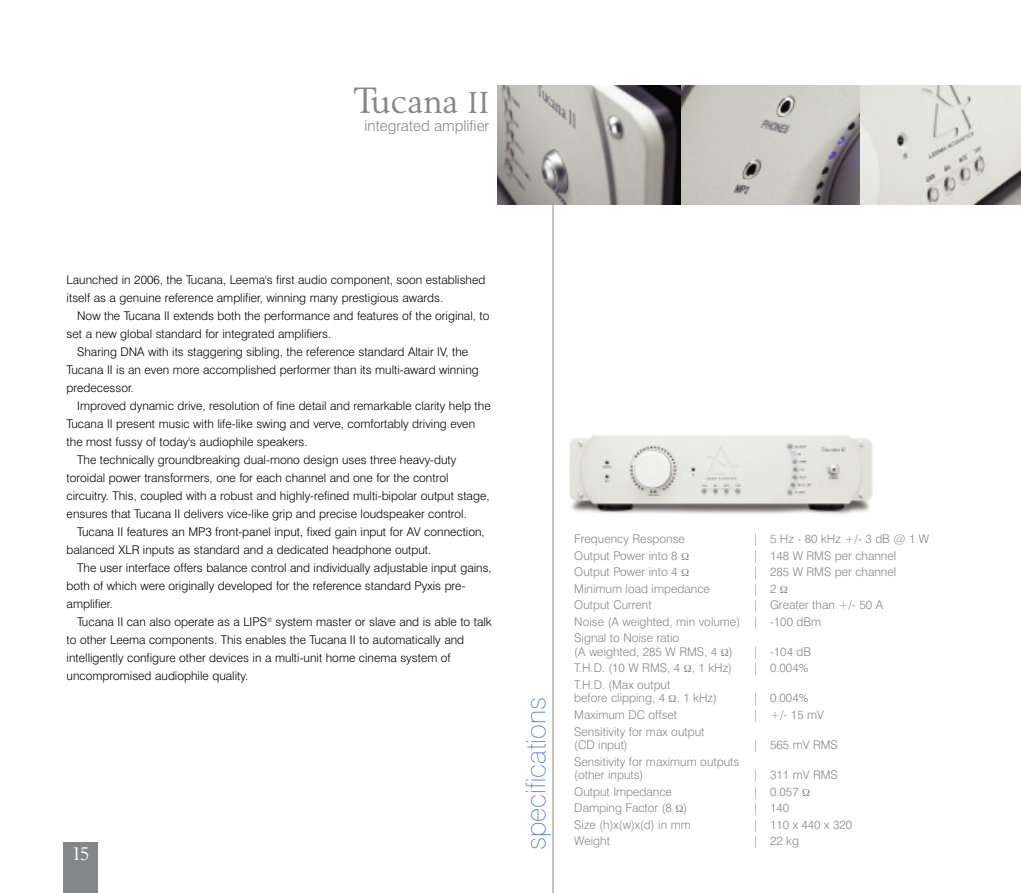
<style>
.page{position:relative;width:1021px;height:893px;background:#fff}
.page>*{position:absolute;margin:0;border:0;box-sizing:border-box;transform-origin:0 0}
.t1{font:36px "Revival 565 BT";color:#84878a}
.t2{font:100 27px "Swiss 721 BT";color:#537cd8}
.t3{font:18px "Revival 565 BT";color:#fff}
.t4{font:300 15px "Swiss 721 BT";color:#84878a}
.t5{font:300 12px/18px "Swiss 721 BT";color:#000}
.t6{font:300 12px/13.5px "Swiss 721 BT";color:#84878a}
.t7{font:300 12px "Swiss 721 BT";color:#537cd8}
.s1{font-size:30px}
.s2{color:#537cd8}
.s3{color:#84878a}
</style>
<div class="page">
<img style="left:569px;top:435px;width:304px;height:80px">
<hr style="left:552px;top:85px;width:1px;height:808px;background:#84878a">
<img style="left:497px;top:85px;width:523px;height:119px">
<div style="left:64px;top:842px;width:34px;height:51px;background:#84878a"></div>
<h1 class="t1" style="left:353px;top:85px;width:137px">Tucana <span class="s1">II</span></h1>
<p class="t4" style="left:364px;top:120px;width:126px">integrated amplifier</p>
<p class="t5" style="left:67px;top:272px;width:420px">Launched in 2006, the Tucana, Leema's first audio component, soon established itself as a genuine reference amplifier, winning many prestigious awards.</p>
<p class="t5" style="left:77px;top:308px;width:414px">Now the Tucana II extends both the performance and features of the original, to</p>
<p class="t5" style="left:67px;top:326px;width:266px">set a new global standard for integrated amplifiers.</p>
<p class="t5" style="left:77px;top:344px;width:392px">Sharing DNA with its staggering sibling, the reference standard Altair IV, the</p>
<p class="t5" style="left:67px;top:362px;width:413px">Tucana II is an even more accomplished performer than its multi-award winning</p>
<p class="t5" style="left:67px;top:380px;width:69px">predecessor.</p>
<p class="t5" style="left:77px;top:398px;width:415px">Improved dynamic drive, resolution of fine detail and remarkable clarity help the</p>
<p class="t5" style="left:67px;top:416px;width:410px">Tucana II present music with life-like swing and verve, comfortably driving even</p>
<p class="t5" style="left:67px;top:434px;width:242px">the most fussy of today's audiophile speakers.</p>
<p class="t5" style="left:77px;top:452px;width:380px">The technically groundbreaking dual-mono design uses three heavy-duty</p>
<p class="t5" style="left:67px;top:470px;width:383px">toroidal power transformers, one for each channel and one for the control</p>
<p class="t5" style="left:67px;top:488px;width:424px">circuitry. This, coupled with a robust and highly-refined multi-bipolar output stage,</p>
<p class="t5" style="left:67px;top:506px;width:402px">ensures that Tucana II delivers vice-like grip and precise loudspeaker control.</p>
<p class="t5" style="left:77px;top:524px;width:409px">Tucana II features an MP3 front-panel input, fixed gain input for AV connection,</p>
<p class="t5" style="left:67px;top:542px;width:366px">balanced XLR inputs as standard and a dedicated headphone output.</p>
<p class="t5" style="left:77px;top:560px;width:416px">The user interface offers balance control and individually adjustable input gains,</p>
<p class="t5" style="left:67px;top:578px;width:400px">both of which were originally developed for the reference standard Pyxis pre-</p>
<p class="t5" style="left:67px;top:596px;width:48px">amplifier.</p>
<p class="t5" style="left:77px;top:614px;width:416px">Tucana II can also operate as a LIPS<sup>®</sup> system master or slave and is able to talk</p>
<p class="t5" style="left:67px;top:632px;width:399px">to other Leema components. This enables the Tucana II to automatically and</p>
<p class="t5" style="left:67px;top:650px;width:385px">intelligently configure other devices in a multi-unit home cinema system of</p>
<p class="t5" style="left:67px;top:668px;width:183px">uncompromised audiophile quality.</p>
<h3 class="t3" style="left:72px;top:846px;width:19px">15</h3>
<h2 class="t2" style="left:526px;top:850px;width:155px;rotate:-90deg">specifications</h2>
<p class="t6" style="left:574px;top:534px;width:112px">Frequency Response</p>
<p class="t6" style="left:753px;top:534px;width:178px"><span class="s2">|</span> 5Hz-80kHz+/-3dB@1W</p>
<p class="t6" style="left:574px;top:550px;width:105px">Output Power into 8</p>
<p class="t6" style="left:753px;top:550px;width:145px"><span class="s2">|</span> 148 W RMS per channel</p>
<p class="t6" style="left:574px;top:567px;width:105px">Output Power into 4</p>
<p class="t6" style="left:753px;top:567px;width:145px"><span class="s2">|</span> 285 W RMS per channel</p>
<p class="t6" style="left:574px;top:583px;width:137px">Minimum load impedance</p>
<p class="t7" style="left:753px;top:584px;width:25px">| <span class="s3">2</span></p>
<p class="t6" style="left:574px;top:600px;width:79px">Output Current</p>
<p class="t6" style="left:574px;top:598px;width:310px;line-height:16.5px;text-indent:179px"><span class="s2">|</span> Greater than +/- 50 A<br>Noise (A weighted, min volume) <span class="s2">|</span> -100 dBm<br>Signal to Noise ratio</p>
<p class="t6" style="left:574px;top:646px;width:160px">(A weighted, 285 W RMS, 4 )</p>
<p class="t6" style="left:753px;top:646px;width:60px"><span class="s2">|</span> -104 dB</p>
<p class="t6" style="left:574px;top:663px;width:159px">T.H.D. (10 W RMS, 4 , 1 kHz)</p>
<p class="t6" style="left:753px;top:663px;width:57px"><span class="s2">|</span> 0.004%</p>
<p class="t6" style="left:574px;top:679px;width:144px">T.H.D. (Max output<br>before clipping, 4 , 1 kHz)</p>
<p class="t6" style="left:753px;top:693px;width:57px"><span class="s2">|</span> 0.004%</p>
<p class="t6" style="left:574px;top:709px;width:104px">Maximum DC offset</p>
<p class="t6" style="left:753px;top:709px;width:73px"><span class="s2">|</span> +/- 15 mV</p>
<p class="t6" style="left:574px;top:726px;width:132px">Sensitivity for max output (CD input)</p>
<p class="t6" style="left:753px;top:739px;width:86px"><span class="s2">|</span> 565 mV RMS</p>
<p class="t6" style="left:574px;top:756px;width:166px">Sensitivity for maximum outputs (other inputs)</p>
<p class="t6" style="left:753px;top:769px;width:86px"><span class="s2">|</span> 311 mV RMS</p>
<p class="t6" style="left:574px;top:786px;width:99px">Output Impedance</p>
<p class="t6" style="left:753px;top:786px;width:47px"><span class="s2">|</span> 0.057</p>
<p class="t6" style="left:574px;top:802px;width:114px">Damping Factor (8 )</p>
<p class="t6" style="left:753px;top:802px;width:38px"><span class="s2">|</span> 140</p>
<p class="t6" style="left:574px;top:819px;width:118px">Size (h)x(w)x(d) in mm</p>
<p class="t6" style="left:753px;top:819px;width:101px"><span class="s2">|</span> 110 x 440 x 320</p>
<p class="t6" style="left:574px;top:835px;width:37px">Weight</p>
<p class="t6" style="left:753px;top:835px;width:48px"><span class="s2">|</span> 22 kg</p>
</div>
